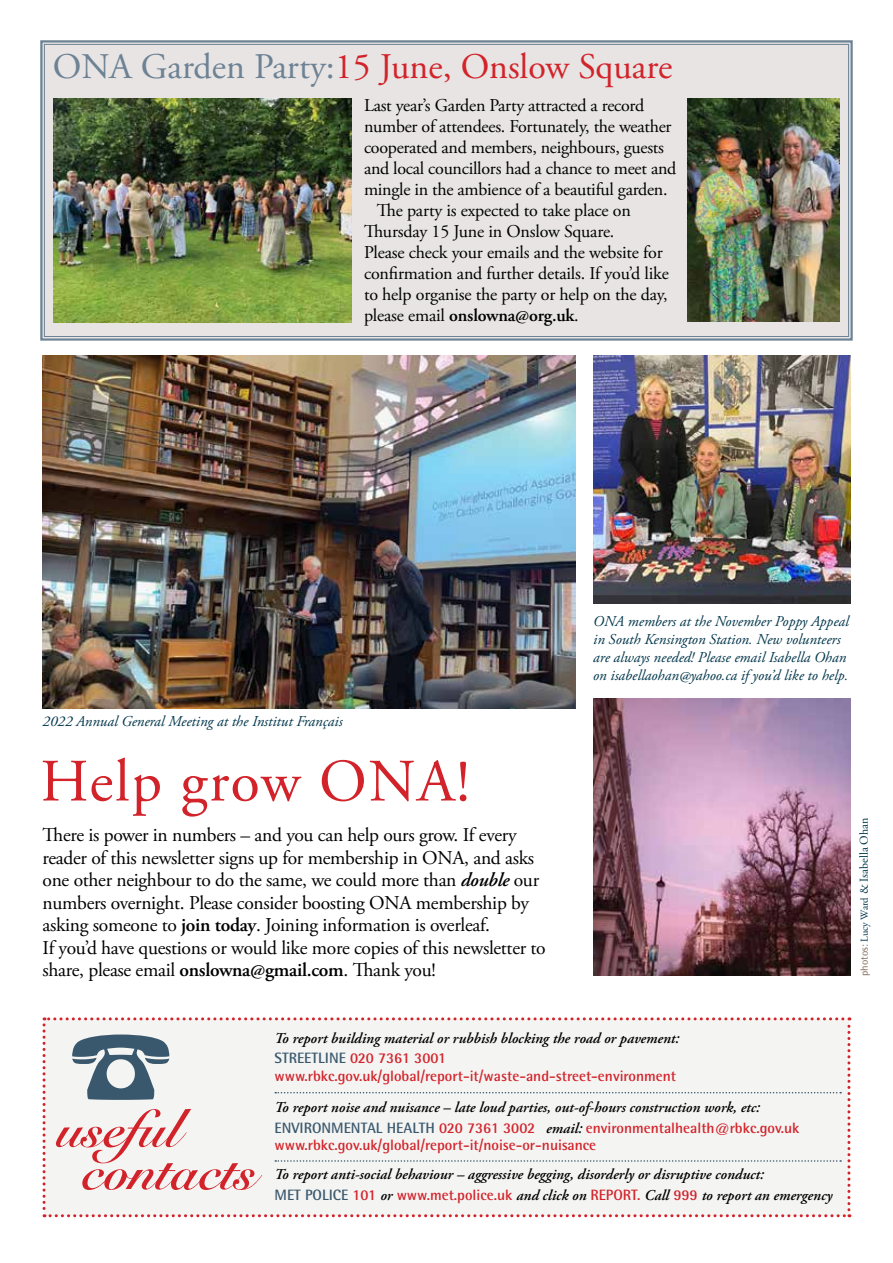
<style>
.page{position:relative;width:893px;height:1263px;background:#fff}
.page>*{position:absolute;margin:0;border:0;box-sizing:border-box;transform-origin:0 0}
.t1{font:60px "Adobe Garamond Pro";color:#d2232a}
.t2{font:54px/42.5px "Snell Roundhand Bold Script";color:#d2232a}
.t3{font:36px "Adobe Garamond Pro";letter-spacing:-.005em;color:#d2232a}
.t4{font:19.5px/22.5px "Adobe Garamond Pro";letter-spacing:-.015em;color:#000}
.t5{font:18px "Adobe Garamond Pro";letter-spacing:-.015em;color:#000}
.t6{font:600 18px "Adobe Garamond Pro";letter-spacing:-.01em;color:#000}
.t7{font:700 15px/18px "Rotis Semi Sans";color:#d2232a}
.t8{font:italic 600 15px "Adobe Garamond Pro";color:#000}
.t9{font:italic 15px/18px "Adobe Garamond Pro";color:#01364b}
.t10{font:12px "Adobe Garamond Pro";color:#01364b}
.s1{color:#6d8294}
.s2{font-weight:400}
.s3{font-weight:600;font-style:italic}
.s4{font-weight:600}
.s5{font-family:"Rotis Semi Sans";font-size:10.5px;color:#7c6a55}
.s6{font-size:10.5px}
.s7{color:#3a586d}
.s8{font-family:"Adobe Garamond Pro";font-weight:600;font-style:italic;color:#000}
.s9{font-family:"Rotis Semi Sans";font-weight:700;font-style:normal;color:#d2232a}
</style>
<div class="page">
<svg style="left:40px;top:40px;width:813px;height:301px;background:#dfdddd"></svg>
<img style="left:54px;top:98px;width:297px;height:224px">
<img style="left:687px;top:98px;width:152px;height:224px">
<img style="left:593px;top:355px;width:257px;height:249px">
<img style="left:593px;top:698px;width:257px;height:278px">
<img style="left:43px;top:355px;width:532px;height:353px">
<div style="left:43px;top:1017px;width:807px;height:200px;background:#f4f4f3"></div>
<h3 class="t3" style="left:53px;top:45px;width:621px"><span class="s1">ONA Garden Party:</span>15 June, Onslow Square</h3>
<p class="t5" style="left:364px;top:94px;width:282px">Last year’s Garden Party attracted a record</p>
<p class="t5" style="left:364px;top:115px;width:309px">number of attendees. Fortunately, the weather</p>
<p class="t5" style="left:364px;top:136px;width:301px">cooperated and members, neighbours, guests</p>
<p class="t5" style="left:364px;top:157px;width:314px">and local councillors had a chance to meet and</p>
<p class="t5" style="left:364px;top:178px;width:305px">mingle in the ambience of a beautiful garden.</p>
<p class="t5" style="left:377px;top:199px;width:256px">The party is expected to take place on</p>
<p class="t5" style="left:364px;top:220px;width:252px">Thursday 15 June in Onslow Square.</p>
<p class="t5" style="left:364px;top:241px;width:300px">Please check your emails and the website for</p>
<p class="t5" style="left:364px;top:262px;width:306px">confirmation and further details. If you’d like</p>
<p class="t5" style="left:364px;top:283px;width:305px">to help organise the party or help on the day,</p>
<p class="t6" style="left:364px;top:305px;width:216px"><span class="s2">please email</span> onslowna@org.uk<span class="s2">.</span></p>
<p class="t9" style="left:43px;top:713px;width:302px">2022 Annual General Meeting at the Institut Français</p>
<h1 class="t1" style="left:40px;top:745px;width:431px">Help grow ONA!</h1>
<p class="t4" style="left:43px;top:824px;width:505px">There is power in numbers – and you can help ours grow. If every reader of this newsletter signs up for membership in ONA, and asks one other neighbour to do the same, we could more than <span class="s3">double</span> our numbers overnight. Please consider boosting ONA membership by asking someone to <span class="s4">join today</span>. Joining information is overleaf.<br>If you’d have questions or would like more copies of this newsletter to share, please email <span class="s4">onslowna@gmail.com</span>. Thank you!</p>
<p class="t9" style="left:593px;top:613px;width:257px">ONA members at the November Poppy Appeal in South Kensington Station. New volunteers are always needed! Please email Isabella Ohan on isabellaohan@yahoo.ca if you’d like to help.</p>
<p class="t10" style="left:857px;top:976px;width:160px;rotate:-90deg"><span class="s5">photos:</span> <span class="s6">Lucy Ward</span> &amp; Isabella Ohan</p>
<h2 class="t2" style="left:82px;top:1109px;width:175px;text-indent:-24px">useful contacts</h2>
<p class="t8" style="left:274px;top:1029px;width:406px">To report building material or rubbish blocking the road or pavement:</p>
<p class="t7" style="left:274px;top:1049px;width:403px"><span class="s7">STREETLINE</span> 020 7361 3001 www.rbkc.gov.uk/global/report-it/waste-and-street-environment</p>
<p class="t8" style="left:274px;top:1099px;width:487px">To report noise and nuisance – late loud parties, out-of-hours construction work, etc:</p>
<p class="t7" style="left:274px;top:1119px;width:526px;line-height:16.5px"><span class="s7">ENVIRONMENTAL HEALTH</span> 020 7361 3002 <span class="s8">email:</span> environmentalhealth@rbkc.gov.uk www.rbkc.gov.uk/global/report-it/noise-or-nuisance</p>
<p class="t8" style="left:274px;top:1166px;width:491px">To report anti-social behaviour – aggressive begging, disorderly or disruptive conduct:</p>
<p class="t7" style="left:274px;top:1186px;width:325px"><span class="s7">MET POLICE</span> 101 <span class="s8">or</span> www.met.police.uk <span class="s8">and click on</span> report</p>
<p class="t8" style="left:637px;top:1187px;width:197px"><span class="s9">.</span> Call <span class="s9">999</span> to report an emergency</p>
</div>
